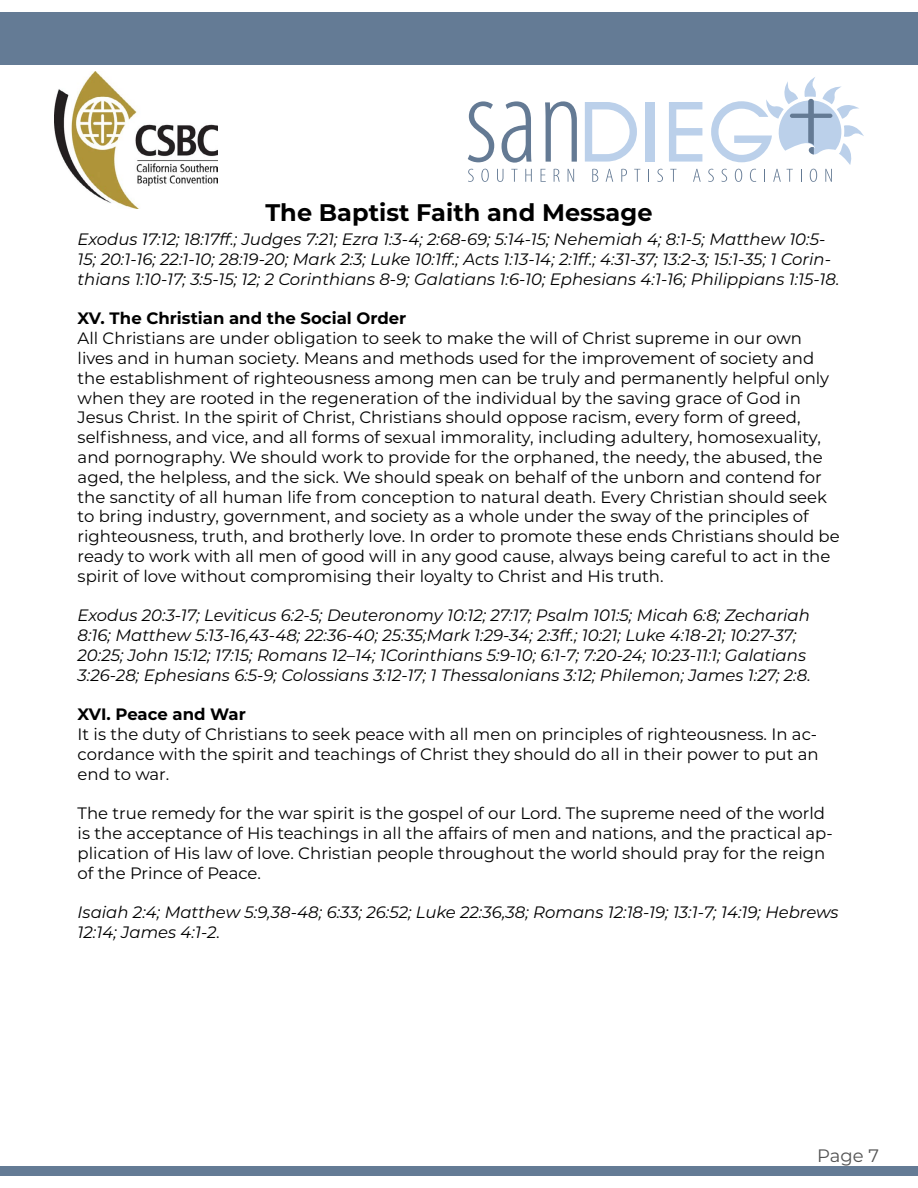
<style>
.page{position:relative;width:918px;height:1188px;background:#fff}
.page>*{position:absolute;margin:0;border:0;box-sizing:border-box;transform-origin:0 0}
.t1{font:700 24px "Montserrat";color:#000}
.t2{font:18px "Montserrat";color:#535353}
.t3{font:16.5px/19.8px "Montserrat";color:#000}
.t4{font:italic 16.5px/19.8px "Montserrat";color:#000}
.t5{font:700 16.5px "Montserrat";color:#000}
</style>
<div class="page">
<div style="left:0;top:13px;width:918px;height:52px;background:#647b95"></div>
<div style="left:0;top:1166px;width:918px;height:10px;background:#647b95"></div>
<img style="left:54px;top:71px;width:164px;height:138px">
<svg style="left:585px;top:102px;width:52px;height:60px"></svg>
<div style="left:646px;top:103px;width:9px;height:59px;background:#bbd0ea"></div>
<svg style="left:669px;top:102px;width:33px;height:60px"></svg>
<svg style="left:468px;top:101px;width:26px;height:61px"></svg>
<svg style="left:502px;top:101px;width:30px;height:62px"></svg>
<svg style="left:545px;top:101px;width:32px;height:61px"></svg>
<svg style="left:468px;top:169px;width:6px;height:13px"></svg>
<svg style="left:481px;top:169px;width:8px;height:13px"></svg>
<svg style="left:497px;top:169px;width:6px;height:13px"></svg>
<svg style="left:511px;top:169px;width:7px;height:13px"></svg>
<svg style="left:525px;top:169px;width:7px;height:13px"></svg>
<svg style="left:541px;top:169px;width:5px;height:13px"></svg>
<svg style="left:554px;top:169px;width:6px;height:13px"></svg>
<svg style="left:568px;top:169px;width:6px;height:13px"></svg>
<svg style="left:592px;top:169px;width:6px;height:13px"></svg>
<svg style="left:606px;top:169px;width:7px;height:13px"></svg>
<svg style="left:621px;top:169px;width:6px;height:13px"></svg>
<svg style="left:634px;top:169px;width:6px;height:13px"></svg>
<svg style="left:648px;top:169px;width:1px;height:13px"></svg>
<svg style="left:657px;top:169px;width:6px;height:13px"></svg>
<svg style="left:670px;top:169px;width:7px;height:13px"></svg>
<svg style="left:693px;top:169px;width:8px;height:13px"></svg>
<svg style="left:708px;top:77px;width:156px;height:105px"></svg>
<hr style="left:790px;top:114px;width:42px;height:4px;background:#647a94;border-radius:2px">
<svg style="left:808px;top:99px;width:6px;height:59px"></svg>
<h1 class="t1" style="left:265px;top:195px;width:389px">The Baptist Faith and Message</h1>
<p class="t4" style="left:78px;top:229px;width:764px">Exodus 17:12; 18:17ff.; Judges 7:21; Ezra 1:3-4; 2:68-69; 5:14-15; Nehemiah 4; 8:1-5; Matthew 10:5-<br>15; 20:1-16; 22:1-10; 28:19-20; Mark 2:3; Luke 10:1ff.; Acts 1:13-14; 2:1ff.; 4:31-37; 13:2-3; 15:1-35; 1 Corin&shy;thians 1:10-17; 3:5-15; 12; 2 Corinthians 8-9; Galatians 1:6-10; Ephesians 4:1-16; Philippians 1:15-18.</p>
<p class="t5" style="left:78px;top:307px;width:330px">XV. The Christian and the Social Order</p>
<p class="t3" style="left:78px;top:328px;width:764px">All Christians are under obligation to seek to make the will of Christ supreme in our own lives and in human society. Means and methods used for the improvement of society and the establishment of righteousness among men can be truly and permanently helpful only when they are rooted in the regeneration of the individual by the saving grace of God in Jesus Christ. In the spirit of Christ, Christians should oppose racism, every form of greed, selfishness, and vice, and all forms of sexual immorality, including adultery, homosexuality, and pornography. We should work to provide for the orphaned, the needy, the abused, the aged, the helpless, and the sick. We should speak on behalf of the unborn and contend for the sanctity of all human life from conception to natural death. Every Christian should seek to bring industry, government, and society as a whole under the sway of the principles of righteousness, truth, and brotherly love. In order to promote these ends Christians should be ready to work with all men of good will in any good cause, always being careful to act in the spirit of love without compromising their loyalty to Christ and His truth.</p>
<p class="t4" style="left:78px;top:605px;width:735px">Exodus 20:3-17; Leviticus 6:2-5; Deuteronomy 10:12; 27:17; Psalm 101:5; Micah 6:8; Zechariah 8:16; Matthew 5:13-16,43-48; 22:36-40; 25:35;Mark 1:29-34; 2:3ff.; 10:21; Luke 4:18-21; 10:27-37; 20:25; John 15:12; 17:15; Romans 12–14; 1Corinthians 5:9-10; 6:1-7; 7:20-24; 10:23-11:1; Galatians 3:26-28; Ephesians 6:5-9; Colossians 3:12-17; 1 Thessalonians 3:12; Philemon; James 1:27; 2:8.</p>
<p class="t5" style="left:78px;top:703px;width:170px">XVI. Peace and War</p>
<p class="t3" style="left:78px;top:724px;width:743px;text-align:justify">It is the duty of Christians to seek peace with all men on principles of righteousness. In ac&shy;cordance with the spirit and teachings of Christ they should do all in their power to put an end to war.</p>
<p class="t3" style="left:78px;top:803px;width:757px">The true remedy for the war spirit is the gospel of our Lord. The supreme need of the world is the acceptance of His teachings in all the affairs of men and nations, and the practical ap&shy;plication of His law of love. Christian people throughout the world should pray for the reign of the Prince of Peace.</p>
<p class="t4" style="left:78px;top:902px;width:763px">Isaiah 2:4; Matthew 5:9,38-48; 6:33; 26:52; Luke 22:36,38; Romans 12:18-19; 13:1-7; 14:19; Hebrews<br>12:14; James 4:1-2.</p>
<p class="t2" style="left:817px;top:1143px;width:63px">Page 7</p>
</div>
